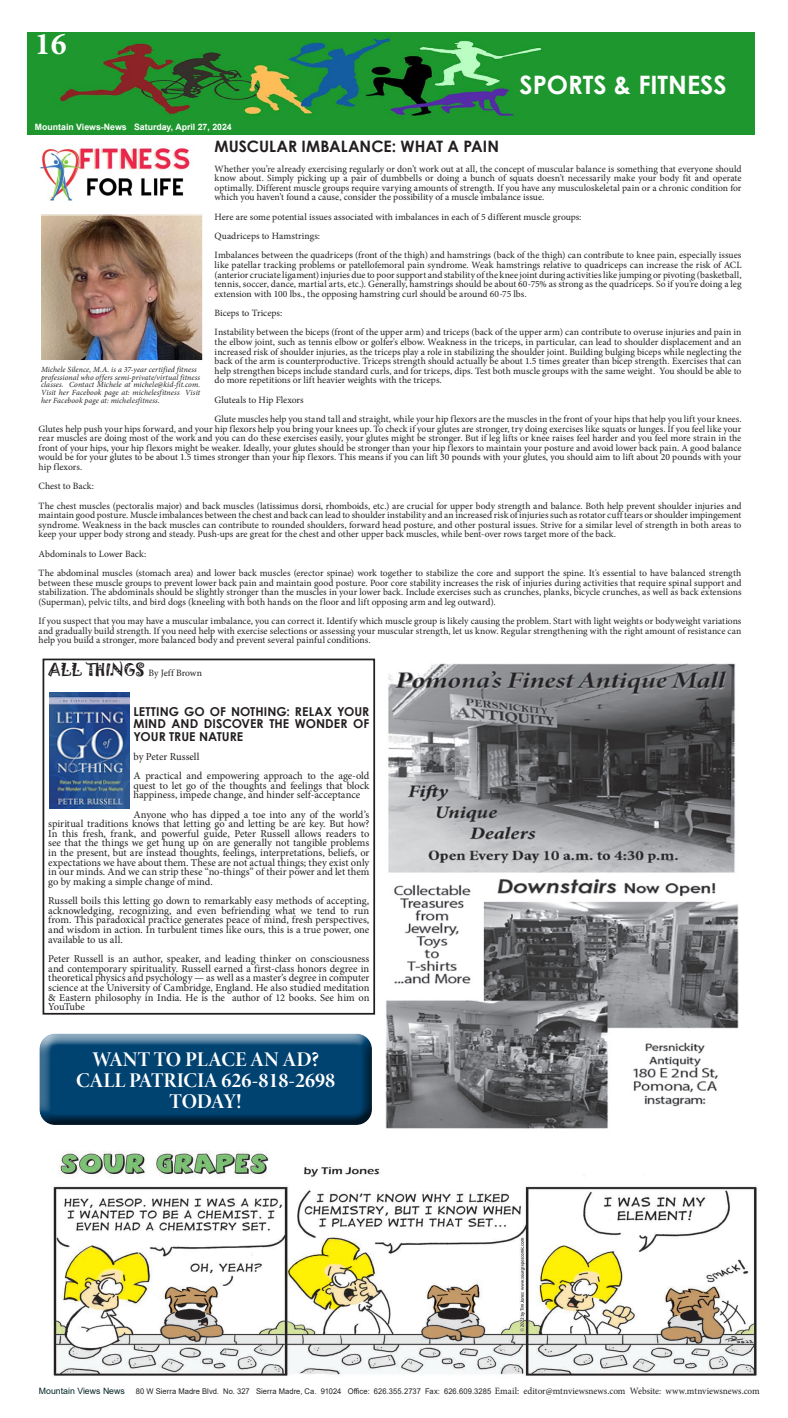
<style>
.page{position:relative;width:788px;height:1418px;background:#fff}
.page>*{position:absolute;margin:0;border:0;box-sizing:border-box;transform-origin:0 0}
.t1{font:700 31.5px "Minion Pro";color:#fff}
.t2{font:700 25.38px "Century Gothic";color:#fff}
.t3{font:21px/21px "Minion Pro Bold Disp";color:#fff;text-align:center}
.t4{font:700 15.75px "Century Gothic";letter-spacing:-.005em;color:#231f20}
.t5{font:700 12.25px/12.2px "Century Gothic";letter-spacing:.005em;color:#231f20;text-align:justify}
.t6{font:10.5px/9.6px "Minion Pro";letter-spacing:-.005em;color:#231f20;text-align:justify}
.t7{font:9.62px/9.6px "Minion Pro";color:#231f20;text-align:justify}
.t8{font:700 8.75px "Arial";color:#fff}
.t9{font:italic 7.88px/7.9px "Minion Pro";letter-spacing:.01em;color:#231f20;text-align:justify}
.Sub_1{font:7.88px "Arial";letter-spacing:.01em;color:#231f20;scale:.96 1}
.s1{font-family:"Jokerman";font-size:15.75px}
.s2{font-size:8.75px;color:#042525}
.s3{font-family:"Minion Pro";font-size:9.62px}
</style>
<div class="page">
<div style="left:39px;top:1033px;width:334px;height:81px;background:#fff;opacity:.75"></div>
<div style="left:39px;top:1036px;width:334px;height:90px;background:#231f20;opacity:.75"></div>
<img style="left:28px;top:33px;width:726px;height:102px">
<img style="left:40px;top:147px;width:150px;height:54px">
<img style="left:42px;top:217px;width:159px;height:142px">
<div style="left:38px;top:215px;width:165px;height:146px;border:1px solid #fff"></div>
<img style="left:49px;top:692px;width:80px;height:117px">
<img style="left:51px;top:1151px;width:706px;height:225px">
<div style="left:43px;top:658px;width:332px;height:356px;border:2px solid #231f20"></div>
<img style="left:385px;top:663px;width:353px;height:466px">
<p class="t1" style="left:35px;top:22px;width:33px">16</p>
<p class="t8" style="left:35px;top:121px;width:198px">Mountain Views-News Saturday, April 27, 2024</p>
<p class="t2" style="left:519px;top:66px;width:209px">SPORTS &amp; FITNESS</p>
<p class="t4" style="left:215px;top:135px;width:286px">MUSCULAR IMBALANCE: WHAT A PAIN</p>
<p class="t7" style="left:215px;top:164px;width:528px">Whether you’re already exercising regularly or don’t work out at all, the concept of muscular balance is something that everyone should know about. Simply picking up a pair of dumbbells or doing a bunch of squats doesn’t necessarily make your body fit and operate optimally. Different muscle groups require varying amounts of strength. If you have any musculoskeletal pain or a chronic condition for which you haven’t found a cause, consider the possibility of a muscle imbalance issue.</p>
<p class="t7" style="left:215px;top:212px;width:368px">Here are some potential issues associated with imbalances in each of 5 different muscle groups:</p>
<p class="t7" style="left:215px;top:231px;width:107px">Quadriceps to Hamstrings:</p>
<p class="t7" style="left:215px;top:250px;width:528px">Imbalances between the quadriceps (front of the thigh) and hamstrings (back of the thigh) can contribute to knee pain, especially issues like patellar tracking problems or patellofemoral pain syndrome. Weak hamstrings relative to quadriceps can increase the risk of ACL (anterior cruciate ligament) injuries due to poor support and stability of the knee joint during activities like jumping or pivoting (basketball, tennis, soccer, dance, martial arts, etc.). Generally, hamstrings should be about 60-75% as strong as the quadriceps. So if you’re doing a leg extension with 100 lbs., the opposing hamstring curl should be around 60-75 lbs.</p>
<p class="t7" style="left:215px;top:308px;width:69px">Biceps to Triceps:</p>
<p class="t7" style="left:215px;top:327px;width:528px">Instability between the biceps (front of the upper arm) and triceps (back of the upper arm) can contribute to overuse injuries and pain in the elbow joint, such as tennis elbow or golfer's elbow. Weakness in the triceps, in particular, can lead to shoulder displacement and an increased risk of shoulder injuries, as the triceps play a role in stabilizing the shoulder joint. Building bulging biceps while neglecting the back of the arm is counterproductive. Triceps strength should actually be about 1.5 times greater than bicep strength. Exercises that can help strengthen biceps include standard curls, and for triceps, dips. Test both muscle groups with the same weight. You should be able to do more repetitions or lift heavier weights with the triceps.</p>
<p class="t7" style="left:215px;top:395px;width:91px">Gluteals to Hip Flexors</p>
<p class="t7" style="left:39px;top:414px;width:704px;text-indent:176px">Glute muscles help you stand tall and straight, while your hip flexors are the muscles in the front of your hips that help you lift your knees.<br>Glutes help push your hips forward, and your hip flexors help you bring your knees up. To check if your glutes are stronger, try doing exercises like squats or lunges. If you feel like your rear muscles are doing most of the work and you can do these exercises easily, your glutes might be stronger. But if leg lifts or knee raises feel harder and you feel more strain in the front of your hips, your hip flexors might be weaker. Ideally, your glutes should be stronger than your hip flexors to maintain your posture and avoid lower back pain. A good balance would be for your glutes to be about 1.5 times stronger than your hip flexors. This means if you can lift 30 pounds with your glutes, you should aim to lift about 20 pounds with your hip flexors.</p>
<p class="t7" style="left:39px;top:481px;width:57px">Chest to Back:</p>
<p class="t7" style="left:39px;top:501px;width:704px">The chest muscles (pectoralis major) and back muscles (latissimus dorsi, rhomboids, etc.) are crucial for upper body strength and balance. Both help prevent shoulder injuries and maintain good posture. Muscle imbalances between the chest and back can lead to shoulder instability and an increased risk of injuries such as rotator cuff tears or shoulder impingement syndrome. Weakness in the back muscles can contribute to rounded shoulders, forward head posture, and other postural issues. Strive for a similar level of strength in both areas to keep your upper body strong and steady. Push-ups are great for the chest and other upper back muscles, while bent-over rows target more of the back.</p>
<p class="t7" style="left:39px;top:549px;width:109px">Abdominals to Lower Back:</p>
<p class="t7" style="left:39px;top:568px;width:704px">The abdominal muscles (stomach area) and lower back muscles (erector spinae) work together to stabilize the core and support the spine. It's essential to have balanced strength between these muscle groups to prevent lower back pain and maintain good posture. Poor core stability increases the risk of injuries during activities that require spinal support and stabilization. The abdominals should be slightly stronger than the muscles in your lower back. Include exercises such as crunches, planks, bicycle crunches, as well as back extensions (Superman), pelvic tilts, and bird dogs (kneeling with both hands on the floor and lift opposing arm and leg outward).</p>
<p class="t7" style="left:39px;top:616px;width:704px">If you suspect that you may have a muscular imbalance, you can correct it. Identify which muscle group is likely causing the problem. Start with light weights or bodyweight variations and gradually build strength. If you need help with exercise selections or assessing your muscular strength, let us know. Regular strengthening with the right amount of resistance can help you build a stronger, more balanced body and prevent several painful conditions.</p>
<p class="t9" style="left:41px;top:365px;width:157px">Michele Silence, M.A. is a 37-year certified fitness</p>
<p class="t9" style="left:41px;top:373px;width:161px">professional who offers semi-private/virtual fitness classes. Contact Michele at michele@kid-fit.com.<br>Visit her Facebook page at: michelesfitness Visit her Facebook page at: michelesfitness.</p>
<p class="t7" style="left:48px;top:668px;width:155px"><span class="s1">ALL THINGS</span> By Jeff Brown</p>
<p class="t5" style="left:133px;top:705px;width:237px">LETTING GO OF NOTHING: RELAX YOUR MIND AND DISCOVER THE WONDER OF YOUR TRUE NATURE</p>
<p class="t6" style="left:133px;top:751px;width:67px">by Peter Russell</p>
<p class="t6" style="left:133px;top:771px;width:237px">A practical and empowering approach to the age-old quest to let go of the thoughts and feelings that block happiness, impede change, and hinder self-acceptance</p>
<p class="t6" style="left:48px;top:809px;width:322px;text-indent:85px">Anyone who has dipped a toe into any of the world’s spiritual traditions knows that letting go and letting be are key. But how?<br>In this fresh, frank, and powerful guide, Peter Russell allows readers to see that the things we get hung up on are generally not tangible problems in the present, but are instead thoughts, feelings, interpretations, beliefs, or expectations we have about them. These are not actual things; they exist only in our minds. And we can strip these “no-things” of their power and let them go by making a simple change of mind.</p>
<p class="t6" style="left:48px;top:896px;width:322px">Russell boils this letting go down to remarkably easy methods of accepting, acknowledging, recognizing, and even befriending what we tend to run from. This paradoxical practice generates peace of mind, fresh perspectives, and wisdom in action. In turbulent times like ours, this is a true power, one available to us all.</p>
<p class="t6" style="left:48px;top:954px;width:322px">Peter Russell is an author, speaker, and leading thinker on consciousness and contemporary spirituality. Russell earned a first-class honors degree in theoretical physics and psychology — as well as a master’s degree in computer science at the University of Cambridge, England. He also studied meditation &amp; Eastern philosophy in India. He is the author of 12 books. See him on YouTube</p>
<h3 class="t3" style="left:76px;top:1048px;width:261px">WANT TO PLACE AN AD?<br>CALL PATRICIA 626-818-2698<br>TODAY!</h3>
<p class="Sub_1" style="left:39px;top:1385px;width:752px"><span class="s2">Mountain Views News</span> 80 W Sierra Madre Blvd. No. 327 Sierra Madre, Ca. 91024 Office: 626.355.2737 Fax: 626.609.3285 <span class="s3">Email: editor@mtnviewsnews.com Website: www.mtnviewsnews.com</span></p>
</div>
